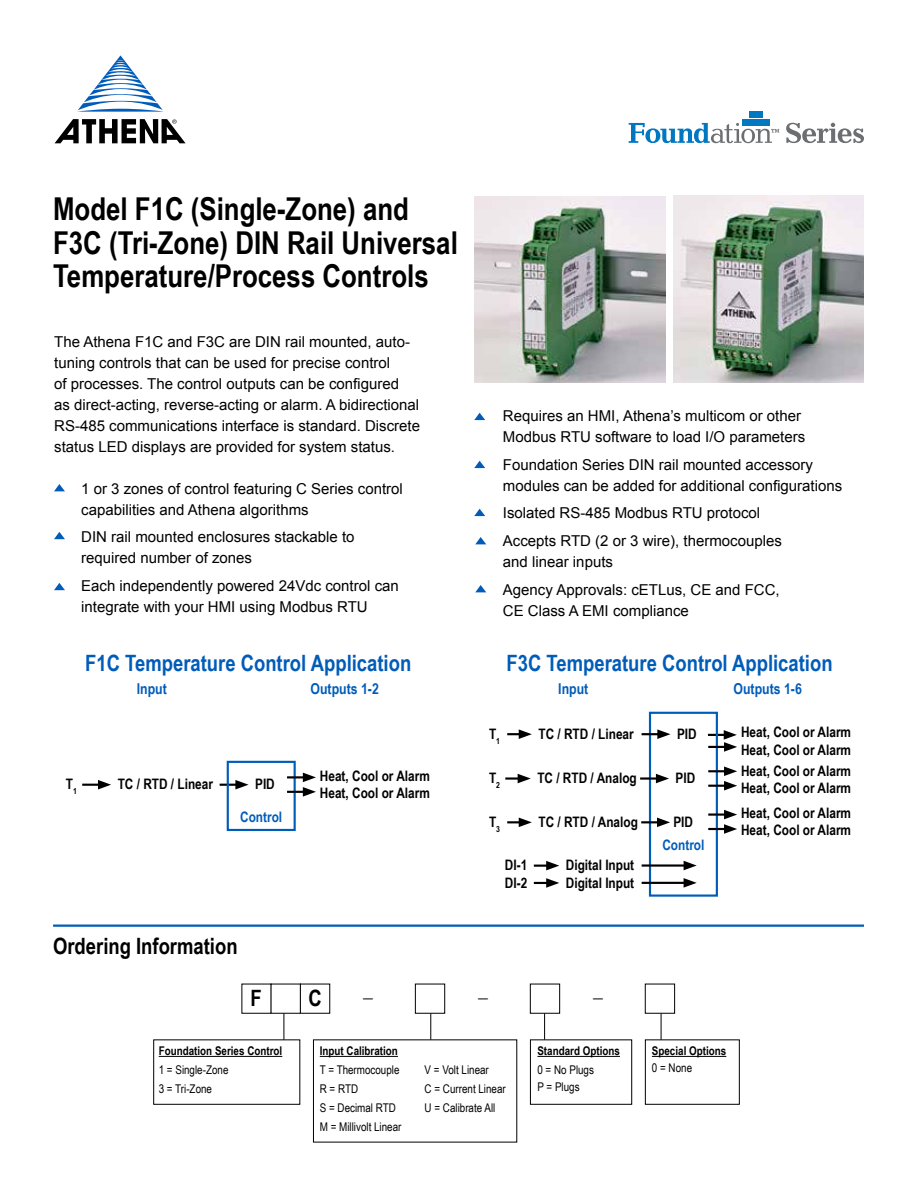
<style>
.page{position:relative;width:918px;height:1188px;background:#fff}
.page>*{position:absolute;margin:0;border:0;box-sizing:border-box;transform-origin:0 0}
.t1{font:700 31.5px/33.8px "Arial Narrow";color:#000}
.t2{font:700 22.5px "Arial Narrow";color:#005cb9}
.t3{font:700 22.5px "Arial Narrow";color:#000}
.t4{font:15px/21px "Arial";color:#000}
.t5{font:700 15px "Arial Narrow";color:#005cb9}
.t6{font:700 14.4px/17.2px "Arial Narrow";color:#000}
.t7{font:700 14.4px "Arial Narrow";color:#005cb9}
.t8{font:12px/19px "Arial Narrow";color:#000}
.t9{font:700 12px "Arial Narrow";color:#000}
</style>
<div class="page">
<svg style="left:55px;top:119px;width:131px;height:24px"></svg>
<svg style="left:77px;top:55px;width:87px;height:57px"></svg>
<img style="left:474px;top:197px;width:192px;height:185px">
<svg style="left:54px;top:484px;width:11px;height:7px"></svg>
<svg style="left:54px;top:532px;width:11px;height:7px"></svg>
<svg style="left:54px;top:583px;width:11px;height:7px"></svg>
<svg style="left:474px;top:413px;width:11px;height:7px"></svg>
<svg style="left:474px;top:461px;width:11px;height:7px"></svg>
<svg style="left:474px;top:509px;width:11px;height:7px"></svg>
<svg style="left:475px;top:537px;width:11px;height:7px"></svg>
<svg style="left:475px;top:585px;width:11px;height:7px"></svg>
<hr style="left:708px;top:734px;width:20px;height:2px;background:#000">
<hr style="left:82px;top:784px;width:20px;height:2px;background:#000">
<svg style="left:98px;top:780px;width:13px;height:9px"></svg>
<svg style="left:220px;top:780px;width:29px;height:9px"></svg>
<div style="left:227px;top:761px;width:69px;height:70px;border:2px solid #005cb9"></div>
<hr style="left:287px;top:776px;width:20px;height:2px;background:#000">
<hr style="left:287px;top:791px;width:20px;height:2px;background:#000">
<svg style="left:303px;top:773px;width:13px;height:24px"></svg>
<div style="left:649px;top:712px;width:69px;height:185px;border:2px solid #005cb9"></div>
<svg style="left:507px;top:729px;width:25px;height:10px"></svg>
<svg style="left:642px;top:729px;width:28px;height:10px"></svg>
<hr style="left:708px;top:746px;width:20px;height:2px;background:#000">
<svg style="left:724px;top:730px;width:13px;height:22px"></svg>
<hr style="left:505px;top:777px;width:17px;height:3px;background:#000">
<svg style="left:518px;top:774px;width:13px;height:9px"></svg>
<hr style="left:640px;top:777px;width:20px;height:3px;background:#000">
<svg style="left:656px;top:774px;width:13px;height:9px"></svg>
<hr style="left:708px;top:770px;width:20px;height:2px;background:#000">
<hr style="left:708px;top:785px;width:20px;height:2px;background:#000">
<svg style="left:724px;top:767px;width:13px;height:23px"></svg>
<svg style="left:507px;top:818px;width:25px;height:9px"></svg>
<hr style="left:641px;top:821px;width:20px;height:2px;background:#000">
<svg style="left:657px;top:818px;width:13px;height:9px"></svg>
<hr style="left:708px;top:813px;width:20px;height:3px;background:#000">
<hr style="left:708px;top:828px;width:20px;height:2px;background:#000">
<svg style="left:724px;top:810px;width:13px;height:24px"></svg>
<svg style="left:534px;top:861px;width:25px;height:9px"></svg>
<svg style="left:534px;top:878px;width:25px;height:10px"></svg>
<hr style="left:642px;top:864px;width:46px;height:3px;background:#000">
<svg style="left:684px;top:861px;width:13px;height:9px"></svg>
<hr style="left:642px;top:882px;width:46px;height:2px;background:#000">
<svg style="left:684px;top:878px;width:13px;height:10px"></svg>
<hr style="left:53px;top:925px;width:811px;height:2px;background:#005cb9">
<div style="left:415px;top:984px;width:30px;height:29px;border:1px solid #000"></div>
<div style="left:530px;top:984px;width:30px;height:29px;border:1px solid #000"></div>
<div style="left:645px;top:984px;width:30px;height:29px;border:1px solid #000"></div>
<hr style="left:320px;top:1056px;width:78px;height:1px;background:#000">
<hr style="left:159px;top:1056px;width:123px;height:1px;background:#000">
<div style="left:530px;top:1040px;width:102px;height:64px;border:1px solid #000"></div>
<hr style="left:537px;top:1056px;width:83px;height:1px;background:#000">
<div style="left:645px;top:1040px;width:95px;height:64px;border:1px solid #000"></div>
<hr style="left:652px;top:1056px;width:74px;height:1px;background:#000">
<svg style="left:284px;top:1013px;width:1px;height:27px"></svg>
<svg style="left:431px;top:1013px;width:1px;height:27px"></svg>
<svg style="left:544px;top:1013px;width:1px;height:27px"></svg>
<svg style="left:661px;top:1013px;width:1px;height:27px"></svg>
<img style="left:674px;top:196px;width:190px;height:186px">
<svg style="left:629px;top:123px;width:150px;height:20px"></svg>
<svg style="left:786px;top:123px;width:78px;height:20px"></svg>
<div style="left:742px;top:119px;width:13px;height:7px;background:#0077c1"></div>
<div style="left:756px;top:119px;width:14px;height:7px;background:#0077c1"></div>
<div style="left:749px;top:111px;width:13px;height:7px;background:#0077c1"></div>
<h1 class="t1" style="left:53px;top:190px;width:406px">Model F1C (Single-Zone) and<br>F3C (Tri-Zone) DIN Rail Universal<br>Temperature/Process Controls</h1>
<p class="t4" style="left:54px;top:332px;width:367px">The Athena F1C and F3C are DIN rail mounted, auto&shy;tuning controls that can be used for precise control<br>of processes. The control outputs can be configured<br>as direct-acting, reverse-acting or alarm. A bidirectional RS-485 communications interface is standard. Discrete status LED displays are provided for system status.</p>
<p class="t4" style="left:81px;top:478px;width:323px">1 or 3 zones of control featuring C Series control capabilities and Athena algorithms</p>
<p class="t4" style="left:81px;top:527px;width:275px">DIN rail mounted enclosures stackable to required number of zones</p>
<p class="t4" style="left:81px;top:576px;width:319px">Each independently powered 24Vdc control can integrate with your HMI using Modbus RTU</p>
<p class="t4" style="left:503px;top:405px;width:304px">Requires an HMI, Athena’s multicom or other<br>Modbus RTU software to load I/O parameters</p>
<p class="t4" style="left:503px;top:454px;width:341px">Foundation Series DIN rail mounted accessory modules can be added for additional configurations</p>
<p class="t4" style="left:503px;top:500px;width:280px;line-height:27.8px">Isolated RS-485 Modbus RTU protocol<br>Accepts RTD (2 or 3 wire), thermocouples</p>
<p class="t4" style="left:503px;top:548px;width:278px;line-height:27.8px">and linear inputs<br>Agency Approvals: cETLus, CE and FCC,</p>
<p class="t4" style="left:503px;top:600px;width:187px">CE Class A EMI compliance</p>
<h2 class="t2" style="left:85px;top:646px;width:328px">F1C Temperature Control Application</h2>
<h2 class="t2" style="left:507px;top:646px;width:328px">F3C Temperature Control Application</h2>
<p class="t5" style="left:137px;top:678px;width:32px">Input</p>
<p class="t5" style="left:311px;top:678px;width:70px">Outputs 1-2</p>
<p class="t5" style="left:558px;top:678px;width:32px">Input</p>
<p class="t5" style="left:734px;top:678px;width:70px">Outputs 1-6</p>
<p class="t6" style="left:66px;top:775px;width:13px">T<sub>1</sub></p>
<p class="t6" style="left:118px;top:775px;width:97px">TC / RTD / Linear</p>
<p class="t6" style="left:255px;top:775px;width:21px">PID</p>
<p class="t6" style="left:320px;top:766px;width:112px">Heat, Cool or Alarm<br>Heat, Cool or Alarm</p>
<p class="t7" style="left:240px;top:806px;width:44px">Control</p>
<p class="t6" style="left:489px;top:725px;width:13px">T<sub>1</sub></p>
<p class="t6" style="left:538px;top:725px;width:97px">TC / RTD / Linear</p>
<p class="t6" style="left:677px;top:725px;width:21px">PID</p>
<p class="t6" style="left:489px;top:769px;width:13px">T<sub>2</sub></p>
<p class="t6" style="left:537px;top:769px;width:101px">TC / RTD / Analog</p>
<p class="t6" style="left:676px;top:769px;width:21px">PID</p>
<p class="t6" style="left:489px;top:813px;width:13px">T<sub>3</sub></p>
<p class="t6" style="left:538px;top:813px;width:101px">TC / RTD / Analog</p>
<p class="t6" style="left:673px;top:813px;width:21px">PID</p>
<p class="t6" style="left:505px;top:856px;width:24px">DI-1</p>
<p class="t6" style="left:566px;top:856px;width:70px">Digital Input</p>
<p class="t6" style="left:505px;top:873px;width:24px">DI-2</p>
<p class="t6" style="left:566px;top:873px;width:70px">Digital Input</p>
<p class="t7" style="left:662px;top:834px;width:44px">Control</p>
<p class="t6" style="left:741px;top:723px;width:112px">Heat, Cool or Alarm<br>Heat, Cool or Alarm</p>
<p class="t6" style="left:741px;top:762px;width:112px">Heat, Cool or Alarm<br>Heat, Cool or Alarm</p>
<p class="t6" style="left:741px;top:803px;width:112px">Heat, Cool or Alarm<br>Heat, Cool or Alarm</p>
<h2 class="t3" style="left:53px;top:929px;width:186px">Ordering Information</h2>
<h2 class="t3" style="left:251px;top:981px;width:13px">F</h2>
<h2 class="t3" style="left:308px;top:981px;width:15px">C</h2>
<p class="t8" style="left:363px;top:988px;width:11px">—</p>
<p class="t8" style="left:478px;top:988px;width:11px">—</p>
<p class="t8" style="left:593px;top:988px;width:11px">—</p>
<p class="t9" style="left:159px;top:1042px;width:125px">Foundation Series Control</p>
<p class="t8" style="left:159px;top:1060px;width:71px">1 = Single-Zone<br>3 = Tri-Zone</p>
<p class="t9" style="left:320px;top:1042px;width:80px">Input Calibration</p>
<p class="t8" style="left:320px;top:1060px;width:83px">T = Thermocouple<br>R = RTD<br>S = Decimal RTD<br>M = Millivolt Linear</p>
<p class="t8" style="left:425px;top:1060px;width:83px">V = Volt Linear<br>C = Current Linear<br>U = Calibrate All</p>
<p class="t9" style="left:537px;top:1042px;width:84px">Standard Options</p>
<p class="t8" style="left:537px;top:1061px;width:58px;line-height:16.5px">0 = No Plugs<br>P = Plugs</p>
<p class="t9" style="left:652px;top:1042px;width:76px">Special Options</p>
<p class="t8" style="left:652px;top:1057px;width:42px">0 = None</p>
</div>
